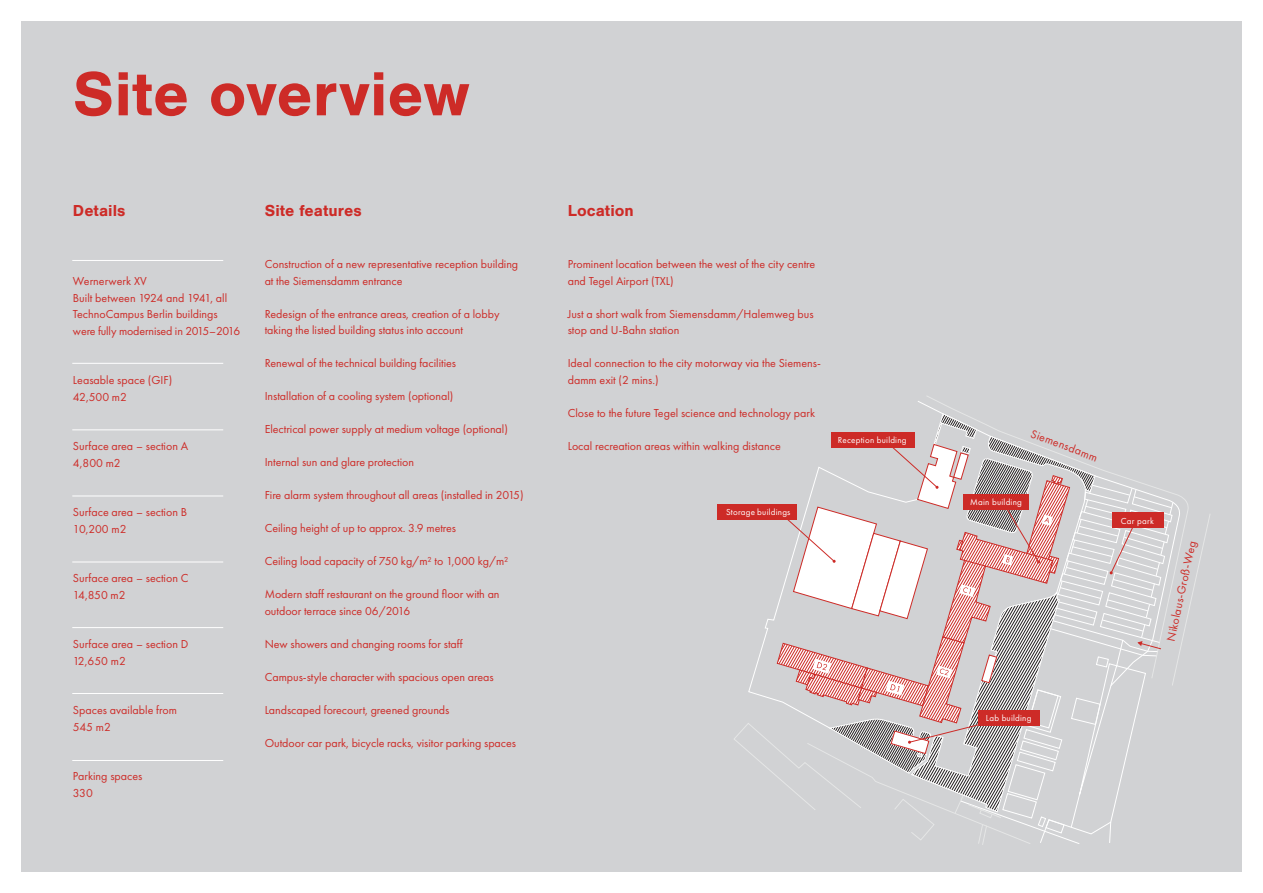
<style>
.page{position:relative;width:1263px;height:893px;background:#fff}
.page>*{position:absolute;margin:0;border:0;box-sizing:border-box;transform-origin:0 0}
.t1{font:700 64.5px "Nimbus San";color:#cd2b27}
.t2{font:700 16.5px "Nimbus San";color:#cd2b27}
.t3{font:12px/16.5px "Futura PT";letter-spacing:-.005em;color:#cd2b27}
.t4{font:9px "Futura PT";letter-spacing:.025em;color:#fff}
</style>
<div class="page">
<div style="left:21px;top:21px;width:1221px;height:851px;background:#d1d2d4"></div>
<hr style="left:72px;top:260px;width:151px;height:1px;background:#fff">
<hr style="left:72px;top:363px;width:151px;height:1px;background:#fff">
<hr style="left:72px;top:429px;width:151px;height:1px;background:#fff">
<hr style="left:72px;top:496px;width:151px;height:1px;background:#fff">
<hr style="left:72px;top:562px;width:151px;height:1px;background:#fff">
<hr style="left:72px;top:627px;width:151px;height:1px;background:#fff">
<hr style="left:72px;top:693px;width:151px;height:1px;background:#fff">
<hr style="left:72px;top:760px;width:151px;height:1px;background:#fff">
<div style="left:717px;top:504px;width:80px;height:16px;background:#cd2b27"></div>
<svg style="left:734px;top:413px;width:476px;height:432px"></svg>
<h1 class="t1" style="left:73px;top:58px;width:398px">Site overview</h1>
<h2 class="t2" style="left:73px;top:201px;width:54px">Details</h2>
<h2 class="t2" style="left:265px;top:201px;width:98px">Site features</h2>
<h2 class="t2" style="left:568px;top:201px;width:68px">Location</h2>
<p class="t3" style="left:73px;top:273px;width:169px">Wernerwerk XV<br>Built between 1924 and 1941, all<br>TechnoCampus Berlin buildings were fully modernised in 2015–2016</p>
<p class="t3" style="left:73px;top:372px;width:101px">Leasable space (GIF)<br>42,500 m2</p>
<p class="t3" style="left:73px;top:438px;width:117px">Surface area – section A<br>4,800 m2</p>
<p class="t3" style="left:73px;top:504px;width:116px">Surface area – section B<br>10,200 m2</p>
<p class="t3" style="left:73px;top:570px;width:117px">Surface area – section C<br>14,850 m2</p>
<p class="t3" style="left:73px;top:636px;width:117px">Surface area – section D<br>12,650 m2</p>
<p class="t3" style="left:73px;top:702px;width:105px">Spaces available from<br>545 m2</p>
<p class="t3" style="left:73px;top:768px;width:71px">Parking spaces<br>330</p>
<p class="t3" style="left:265px;top:256px;width:255px">Construction of a new representative reception building at the Siemensdamm entrance</p>
<p class="t3" style="left:265px;top:305px;width:236px">Redesign of the entrance areas, creation of a lobby taking the listed building status into account</p>
<p class="t3" style="left:265px;top:355px;width:193px">Renewal of the technical building facilities</p>
<p class="t3" style="left:265px;top:388px;width:190px">Installation of a cooling system (optional)</p>
<p class="t3" style="left:265px;top:421px;width:245px">Electrical power supply at medium voltage (optional)</p>
<p class="t3" style="left:265px;top:454px;width:151px">Internal sun and glare protection</p>
<p class="t3" style="left:265px;top:487px;width:260px">Fire alarm system throughout all areas (installed in 2015)</p>
<p class="t3" style="left:265px;top:520px;width:193px">Ceiling height of up to approx. 3.9 metres</p>
<p class="t3" style="left:265px;top:553px;width:245px">Ceiling load capacity of 750 kg/m² to 1,000 kg/m²</p>
<p class="t3" style="left:265px;top:586px;width:236px">Modern staff restaurant on the ground floor with an outdoor terrace since 06/2016</p>
<p class="t3" style="left:265px;top:635px;width:200px">New showers and changing rooms for staff</p>
<p class="t3" style="left:265px;top:668px;width:230px">Campus-style character with spacious open areas</p>
<p class="t3" style="left:265px;top:701px;width:186px">Landscaped forecourt, greened grounds</p>
<p class="t3" style="left:265px;top:734px;width:253px">Outdoor car park, bicycle racks, visitor parking spaces</p>
<p class="t3" style="left:568px;top:256px;width:249px">Prominent location between the west of the city centre and Tegel Airport (TXL)</p>
<p class="t3" style="left:568px;top:305px;width:247px">Just a short walk from Siemensdamm/Halemweg bus stop and U-Bahn station</p>
<p class="t3" style="left:568px;top:355px;width:255px">Ideal connection to the city motorway via the Siemens&shy;damm exit (2 mins.)</p>
<p class="t3" style="left:568px;top:404px;width:249px">Close to the future Tegel science and technology park</p>
<p class="t3" style="left:568px;top:437px;width:215px">Local recreation areas within walking distance</p>
<p class="t3" style="left:1034px;top:426px;width:72px;rotate:20deg">Siemensdamm</p>
<p class="t4" style="left:838px;top:435px;width:70px">Reception building</p>
<p class="t4" style="left:726px;top:507px;width:66px">Storage buildings</p>
<p class="t4" style="left:970px;top:497px;width:53px">Main building</p>
<p class="t4" style="left:986px;top:713px;width:47px">Lab building</p>
<p class="t4" style="left:1121px;top:515px;width:34px">Car park</p>
<p class="t3" style="left:1162px;top:639px;width:103px;rotate:-78deg">Nikolaus-Groß-Weg</p>
</div>
